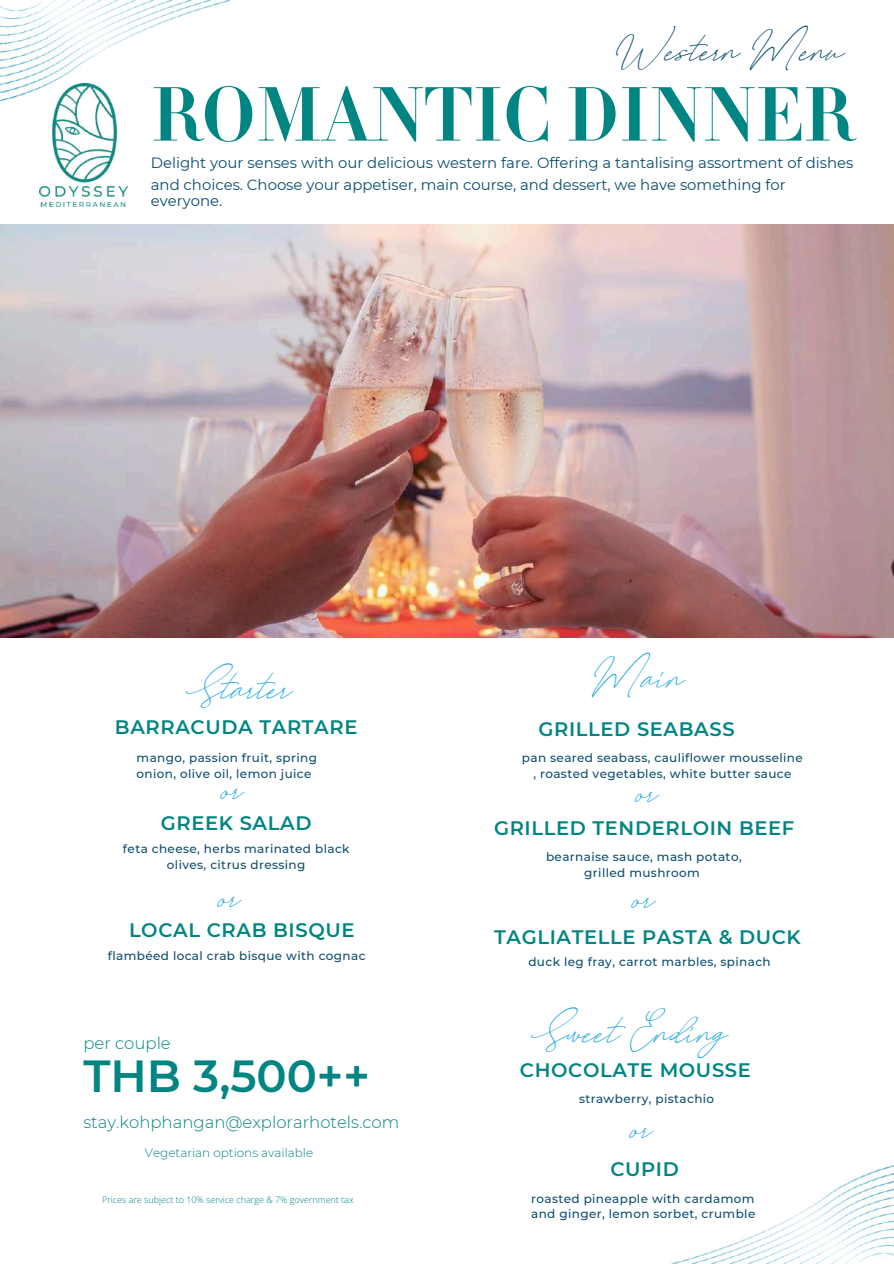
<style>
.page{position:relative;width:894px;height:1264px;background:#fff}
.page>*{position:absolute;margin:0;border:0;box-sizing:border-box;transform-origin:0 0}
.t1{font:700 80.1px "Didot";color:#008582}
.t2{font:600 44.85px "Montserrat";color:#008582}
.t3{font:37.5px "August Script Boldfree";color:#29a9e0}
.t4{font:37.5px "August Script Boldfree";color:#0b4d6f}
.t5{font:34.5px "August Script Boldfree";color:#29a9e0}
.t6{font:600 19.5px "Montserrat";letter-spacing:.03em;color:#008582}
.t7{font:300 16.5px "Montserrat";color:#008582}
.t8{font:14.85px/22.5px "Montserrat";color:#0b4d6f}
.t9{font:500 12px/15.8px "Montserrat";letter-spacing:.03em;color:#0c4d6f;text-align:center}
.t10{font:300 12px "Montserrat";color:#008582}
.t11{font:300 9px "Open Sans";color:#008582}
</style>
<div class="page">
<img style="left:0;top:224px;width:893px;height:413px">
<img style="left:40px;top:100px;width:88px;height:107px">
<img style="left:0;top:0;width:230px;height:100px">
<img style="left:671px;top:1165px;width:222px;height:98px">
<h3 class="t4" style="left:614px;top:29px;width:230px">Western Menu</h3>
<h1 class="t1" style="left:151px;top:84px;width:704px">ROMANTIC DINNER</h1>
<p class="t8" style="left:151px;top:151px;width:703px">Delight your senses with our delicious western fare. Offering a tantalising assortment of dishes and choices. Choose your appetiser, main course, and dessert, we have something for</p>
<p class="t8" style="left:151px;top:189px;width:73px">everyone.</p>
<h3 class="t3" style="left:184px;top:667px;width:108px">Starter</h3>
<h3 class="t3" style="left:589px;top:656px;width:95px">Main</h3>
<h3 class="t6" style="left:115px;top:715px;width:244px">BARRACUDA TARTARE</h3>
<h3 class="t6" style="left:538px;top:717px;width:198px">GRILLED SEABASS</h3>
<p class="t9" style="left:136px;top:749px;width:182px;text-align:left">mango, passion fruit, spring onion, olive oil, lemon juice</p>
<p class="t9" style="left:522px;top:750px;width:282px">pan seared seabass, cauliflower mousseline , roasted vegetables, white butter sauce</p>
<h3 class="t5" style="left:222px;top:770px;width:22px">or</h3>
<h3 class="t5" style="left:636px;top:772px;width:22px">or</h3>
<h3 class="t6" style="left:161px;top:810px;width:152px">GREEK SALAD</h3>
<h3 class="t6" style="left:494px;top:815px;width:301px">GRILLED TENDERLOIN BEEF</h3>
<p class="t9" style="left:123px;top:841px;width:228px">feta cheese, herbs marinated black olives, citrus dressing</p>
<p class="t9" style="left:546px;top:848px;width:197px">bearnaise sauce, mash potato, grilled mushroom</p>
<h3 class="t5" style="left:219px;top:877px;width:22px">or</h3>
<h3 class="t5" style="left:632px;top:878px;width:22px">or</h3>
<h3 class="t6" style="left:129px;top:918px;width:227px">LOCAL CRAB BISQUE</h3>
<p class="t9" style="left:108px;top:948px;width:259px">flambéed local crab bisque with cognac</p>
<h3 class="t7" style="left:83px;top:1033px;width:89px">per couple</h3>
<h2 class="t2" style="left:83px;top:1048px;width:288px">THB 3,500++</h2>
<h3 class="t7" style="left:83px;top:1111px;width:317px">stay.kohphangan@explorarhotels.com</h3>
<p class="t10" style="left:145px;top:1145px;width:170px">Vegetarian options available</p>
<p class="t11" style="left:102px;top:1193px;width:253px">Prices are subject to 10% service charge &amp; 7% government tax</p>
<h3 class="t6" style="left:494px;top:925px;width:308px">TAGLIATELLE PASTA &amp; DUCK</h3>
<p class="t9" style="left:528px;top:954px;width:244px">duck leg fray, carrot marbles, spinach</p>
<h3 class="t3" style="left:529px;top:1011px;width:198px">Sweet Ending</h3>
<h3 class="t6" style="left:519px;top:1058px;width:232px">CHOCOLATE MOUSSE</h3>
<p class="t9" style="left:579px;top:1090px;width:137px">strawberry, pistachio</p>
<h3 class="t5" style="left:630px;top:1109px;width:22px">or</h3>
<h3 class="t6" style="left:610px;top:1157px;width:70px">CUPID</h3>
<p class="t9" style="left:531px;top:1190px;width:225px;text-align:left">roasted pineapple with cardamom and ginger, lemon sorbet, crumble</p>
</div>
